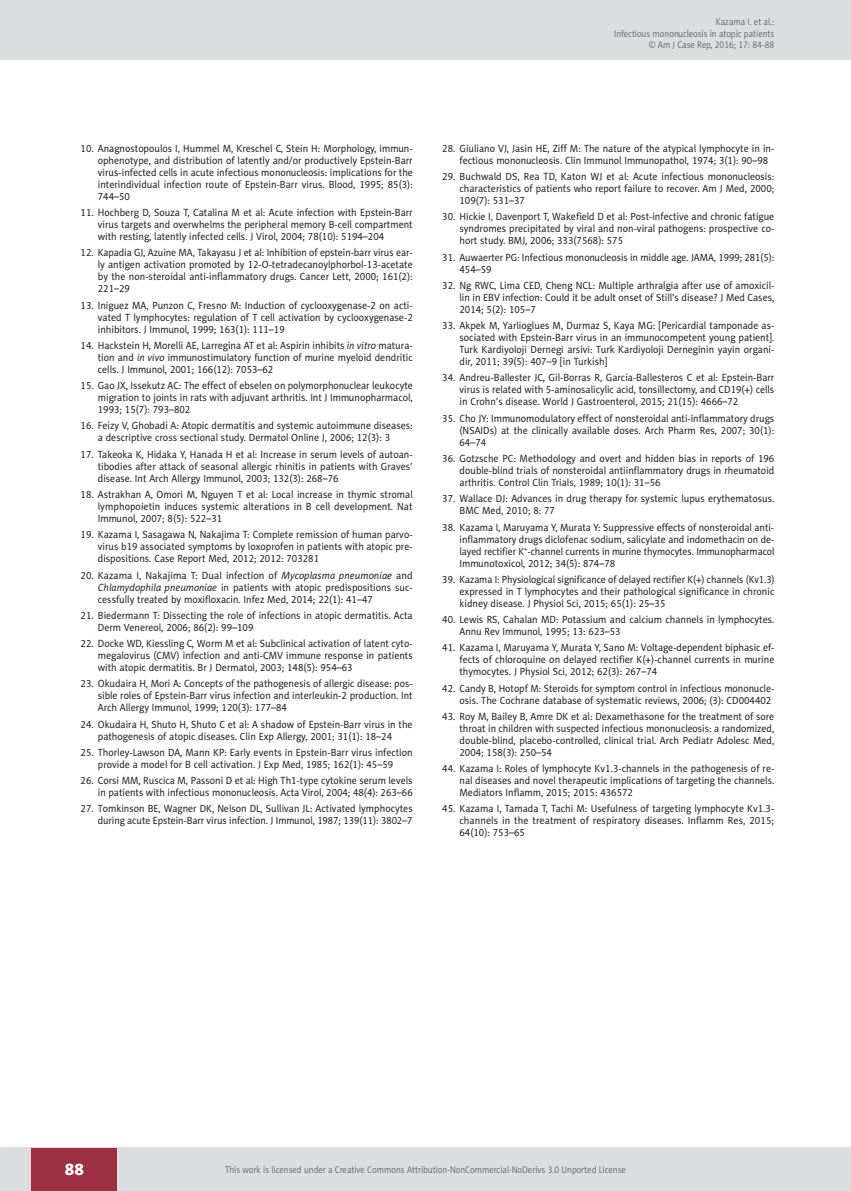
<style>
.page{position:relative;width:851px;height:1191px;background:#fff}
.page>*{position:absolute;margin:0;border:0;box-sizing:border-box;transform-origin:0 0}
.t1{font:16.5px "Naomi Sans EFN Heavy";color:#fff}
.AJCR_Referencje_punk{font:10.5px/12px "Naomi Sans EFN";color:#231f20;text-align:justify;scale:.95 1}
.AJCR_Referencje_punk-2{font:10.5px/12px "Naomi Sans EFN";color:#231f20;text-align:justify;scale:.94 1}
.AJCR_Referencje_punk-3{font:10.5px/12px "Naomi Sans EFN";color:#231f20;text-align:justify;scale:.93 1}
.AJCR_Referencje_punk-4{font:10.5px/12px "Naomi Sans EFN";color:#231f20;text-align:justify;scale:.96 1}
.t2{font:9.75px/11.2px "Naomi Sans EFN Light";color:#57585a;text-align:right;scale:.9 1}
.s1{font-style:italic}
</style>
<div class="page">
<div style="left:0;top:1148px;width:850px;height:43px;background:#dcdddf"></div>
<div style="left:32px;top:1147px;width:85px;height:43px;background:#9d2f42"></div>
<div style="left:0;top:0;width:850px;height:60px;background:#dcdddf"></div>
<p class="t2" style="left:614px;top:16px;width:179px">Kazama I. et al.:<br>Infectious mononucleosis in atopic patients © Am J Case Rep, 2016; 17: 84-88</p>
<p class="AJCR_Referencje_punk" style="left:98px;top:142px;width:333px;text-indent:-17px">10. Anagnostopoulos I, Hummel M, Kreschel C, Stein H: Morphology, immun&shy;ophenotype, and distribution of latently and/or productively Epstein-Barr virus-infected cells in acute infectious mononucleosis: implications for the interindividual infection route of Epstein-Barr virus. Blood, 1995; 85(3):<br>744–50</p>
<p class="AJCR_Referencje_punk" style="left:98px;top:207px;width:333px;text-indent:-17px">11. Hochberg D, Souza T, Catalina M et al: Acute infection with Epstein-Barr virus targets and overwhelms the peripheral memory B-cell compartment with resting, latently infected cells. J Virol, 2004; 78(10): 5194–204</p>
<p class="AJCR_Referencje_punk-2" style="left:98px;top:247px;width:336px;text-indent:-17px">12. Kapadia GJ, Azuine MA, Takayasu J et al: Inhibition of epstein-barr virus ear&shy;ly antigen activation promoted by 12-O-tetradecanoylphorbol-13-acetate by the non-steroidal anti-inflammatory drugs. Cancer Lett, 2000; 161(2):<br>221–29</p>
<p class="AJCR_Referencje_punk" style="left:98px;top:299px;width:333px;text-indent:-17px">13. Iniguez MA, Punzon C, Fresno M: Induction of cyclooxygenase-2 on acti&shy;vated T lymphocytes: regulation of T cell activation by cyclooxygenase-2 inhibitors. J Immunol, 1999; 163(1): 111–19</p>
<p class="AJCR_Referencje_punk" style="left:98px;top:339px;width:333px;text-indent:-17px">14. Hackstein H, Morelli AE, Larregina AT et al: Aspirin inhibits <span class="s1">in vitro</span> matura&shy;tion and <span class="s1">in vivo</span> immunostimulatory function of murine myeloid dendritic cells. J Immunol, 2001; 166(12): 7053–62</p>
<p class="AJCR_Referencje_punk-2" style="left:98px;top:380px;width:336px;text-indent:-17px">15. Gao JX, Issekutz AC: The effect of ebselen on polymorphonuclear leukocyte migration to joints in rats with adjuvant arthritis. Int J Immunopharmacol, 1993; 15(7): 793–802</p>
<p class="AJCR_Referencje_punk" style="left:81px;top:420px;width:351px;text-align:center">16. Feizy V, Ghobadi A: Atopic dermatitis and systemic autoimmune diseases: a descriptive cross sectional study. Dermatol Online J, 2006; 12(3): 3</p>
<p class="AJCR_Referencje_punk" style="left:98px;top:448px;width:333px;text-indent:-17px">17. Takeoka K, Hidaka Y, Hanada H et al: Increase in serum levels of autoan&shy;tibodies after attack of seasonal allergic rhinitis in patients with Graves’ disease. Int Arch Allergy Immunol, 2003; 132(3): 268–76</p>
<p class="AJCR_Referencje_punk" style="left:98px;top:488px;width:333px;text-indent:-17px">18. Astrakhan A, Omori M, Nguyen T et al: Local increase in thymic stromal lymphopoietin induces systemic alterations in B cell development. Nat Immunol, 2007; 8(5): 522–31</p>
<p class="AJCR_Referencje_punk" style="left:98px;top:529px;width:333px;text-indent:-17px">19. Kazama I, Sasagawa N, Nakajima T: Complete remission of human parvo&shy;virus b19 associated symptoms by loxoprofen in patients with atopic pre&shy;dispositions. Case Report Med, 2012; 2012: 703281</p>
<p class="AJCR_Referencje_punk-4" style="left:98px;top:569px;width:329px;text-indent:-17px">20. Kazama I, Nakajima T: Dual infection of <span class="s1">Mycoplasma pneumoniae</span> and <span class="s1">Chlamydophila pneumoniae</span> in patients with atopic predispositions suc&shy;cessfully treated by moxifloxacin. Infez Med, 2014; 22(1): 41–47</p>
<p class="AJCR_Referencje_punk" style="left:98px;top:609px;width:333px;text-indent:-17px">21. Biedermann T: Dissecting the role of infections in atopic dermatitis. Acta<br>Derm Venereol, 2006; 86(2): 99–109</p>
<p class="AJCR_Referencje_punk" style="left:98px;top:637px;width:333px;text-indent:-17px">22. Docke WD, Kiessling C, Worm M et al: Subclinical activation of latent cyto&shy;megalovirus (CMV) infection and anti-CMV immune response in patients with atopic dermatitis. Br J Dermatol, 2003; 148(5): 954–63</p>
<p class="AJCR_Referencje_punk" style="left:98px;top:678px;width:333px;text-indent:-17px">23. Okudaira H, Mori A: Concepts of the pathogenesis of allergic disease: pos&shy;sible roles of Epstein-Barr virus infection and interleukin-2 production. Int Arch Allergy Immunol, 1999; 120(3): 177–84</p>
<p class="AJCR_Referencje_punk" style="left:81px;top:718px;width:351px;text-align:center">24. Okudaira H, Shuto H, Shuto C et al: A shadow of Epstein-Barr virus in the pathogenesis of atopic diseases. Clin Exp Allergy, 2001; 31(1): 18–24</p>
<p class="AJCR_Referencje_punk" style="left:81px;top:746px;width:351px;text-align:center">25. Thorley-Lawson DA, Mann KP: Early events in Epstein-Barr virus infection provide a model for B cell activation. J Exp Med, 1985; 162(1): 45–59</p>
<p class="AJCR_Referencje_punk" style="left:81px;top:774px;width:351px;text-align:right">26. Corsi MM, Ruscica M, Passoni D et al: High Th1-type cytokine serum levels in patients with infectious mononucleosis. Acta Virol, 2004; 48(4): 263–66</p>
<p class="AJCR_Referencje_punk" style="left:81px;top:803px;width:351px;text-align:right">27. Tomkinson BE, Wagner DK, Nelson DL, Sullivan JL: Activated lymphocytes during acute Epstein-Barr virus infection. J Immunol, 1987; 139(11): 3802–7</p>
<p class="AJCR_Referencje_punk" style="left:459px;top:142px;width:333px;text-indent:-17px">28. Giuliano VJ, Jasin HE, Ziff M: The nature of the atypical lymphocyte in in&shy;fectious mononucleosis. Clin Immunol Immunopathol, 1974; 3(1): 90–98</p>
<p class="AJCR_Referencje_punk" style="left:459px;top:171px;width:333px;text-indent:-17px">29. Buchwald DS, Rea TD, Katon WJ et al: Acute infectious mononucleosis: characteristics of patients who report failure to recover. Am J Med, 2000; 109(7): 531–37</p>
<p class="AJCR_Referencje_punk" style="left:459px;top:211px;width:333px;text-indent:-17px">30. Hickie I, Davenport T, Wakefield D et al: Post-infective and chronic fatigue syndromes precipitated by viral and non-viral pathogens: prospective co&shy;hort study. BMJ, 2006; 333(7568): 575</p>
<p class="AJCR_Referencje_punk-2" style="left:459px;top:251px;width:336px;text-indent:-17px">31. Auwaerter PG: Infectious mononucleosis in middle age. JAMA, 1999; 281(5):<br>454–59</p>
<p class="AJCR_Referencje_punk" style="left:459px;top:279px;width:333px;text-indent:-17px">32. Ng RWC, Lima CED, Cheng NCL: Multiple arthralgia after use of amoxicil&shy;lin in EBV infection: Could it be adult onset of Still’s disease? J Med Cases, 2014; 5(2): 105–7</p>
<p class="AJCR_Referencje_punk" style="left:459px;top:320px;width:333px;text-indent:-17px">33. Akpek M, Yarlioglues M, Durmaz S, Kaya MG: [Pericardial tamponade as&shy;sociated with Epstein-Barr virus in an immunocompetent young patient].<br>Turk Kardiyoloji Dernegi arsivi: Turk Kardiyoloji Derneginin yayin organi&shy;dir, 2011; 39(5): 407–9 [in Turkish]</p>
<p class="AJCR_Referencje_punk" style="left:459px;top:372px;width:333px;text-indent:-17px">34. Andreu-Ballester JC, Gil-Borras R, Garcia-Ballesteros C et al: Epstein-Barr virus is related with 5-aminosalicylic acid, tonsillectomy, and CD19(+) cells in Crohn’s disease. World J Gastroenterol, 2015; 21(15): 4666–72</p>
<p class="AJCR_Referencje_punk" style="left:459px;top:412px;width:333px;text-indent:-17px">35. Cho JY: Immunomodulatory effect of nonsteroidal anti-inflammatory drugs (NSAIDs) at the clinically available doses. Arch Pharm Res, 2007; 30(1):<br>64–74</p>
<p class="AJCR_Referencje_punk" style="left:459px;top:452px;width:333px;text-indent:-17px">36. Gotzsche PC: Methodology and overt and hidden bias in reports of 196 double-blind trials of nonsteroidal antiinflammatory drugs in rheumatoid arthritis. Control Clin Trials, 1989; 10(1): 31–56</p>
<p class="AJCR_Referencje_punk" style="left:459px;top:493px;width:333px;text-indent:-17px">37. Wallace DJ: Advances in drug therapy for systemic lupus erythematosus.<br>BMC Med, 2010; 8: 77</p>
<p class="AJCR_Referencje_punk" style="left:459px;top:521px;width:333px;text-indent:-17px">38. Kazama I, Maruyama Y, Murata Y: Suppressive effects of nonsteroidal anti&shy;inflammatory drugs diclofenac sodium, salicylate and indomethacin on de&shy;layed rectifier K<sup>+</sup>-channel currents in murine thymocytes. Immunopharmacol Immunotoxicol, 2012; 34(5): 874–78</p>
<p class="AJCR_Referencje_punk-3" style="left:459px;top:573px;width:340px;text-indent:-17px">39. Kazama I: Physiological significance of delayed rectifier K(+) channels (Kv1.3) expressed in T lymphocytes and their pathological significance in chronic kidney disease. J Physiol Sci, 2015; 65(1): 25–35</p>
<p class="AJCR_Referencje_punk" style="left:459px;top:613px;width:333px;text-indent:-17px">40. Lewis RS, Cahalan MD: Potassium and calcium channels in lymphocytes.<br>Annu Rev Immunol, 1995; 13: 623–53</p>
<p class="AJCR_Referencje_punk" style="left:459px;top:642px;width:333px;text-indent:-17px">41. Kazama I, Maruyama Y, Murata Y, Sano M: Voltage-dependent biphasic ef&shy;fects of chloroquine on delayed rectifier K(+)-channel currents in murine thymocytes. J Physiol Sci, 2012; 62(3): 267–74</p>
<p class="AJCR_Referencje_punk" style="left:442px;top:682px;width:351px;text-align:right">42. Candy B, Hotopf M: Steroids for symptom control in infectious mononucle&shy;osis. The Cochrane database of systematic reviews, 2006; (3): CD004402</p>
<p class="AJCR_Referencje_punk" style="left:459px;top:710px;width:333px;text-indent:-17px">43. Roy M, Bailey B, Amre DK et al: Dexamethasone for the treatment of sore throat in children with suspected infectious mononucleosis: a randomized, double-blind, placebo-controlled, clinical trial. Arch Pediatr Adolesc Med, 2004; 158(3): 250–54</p>
<p class="AJCR_Referencje_punk" style="left:459px;top:762px;width:333px;text-indent:-17px">44. Kazama I: Roles of lymphocyte Kv1.3-channels in the pathogenesis of re&shy;nal diseases and novel therapeutic implications of targeting the channels.<br>Mediators Inflamm, 2015; 2015: 436572</p>
<p class="AJCR_Referencje_punk" style="left:459px;top:803px;width:333px;text-indent:-17px">45. Kazama I, Tamada T, Tachi M: Usefulness of targeting lymphocyte Kv1.3- channels in the treatment of respiratory diseases. Inflamm Res, 2015; 64(10): 753–65</p>
<h1 class="t1" style="left:65px;top:1159px;width:21px">88</h1>
<p class="t2" style="left:225px;top:1164px;width:447px">This work is licensed under a Creative Commons Attribution-NonCommercial-NoDerivs 3.0 Unported License</p>
</div>
